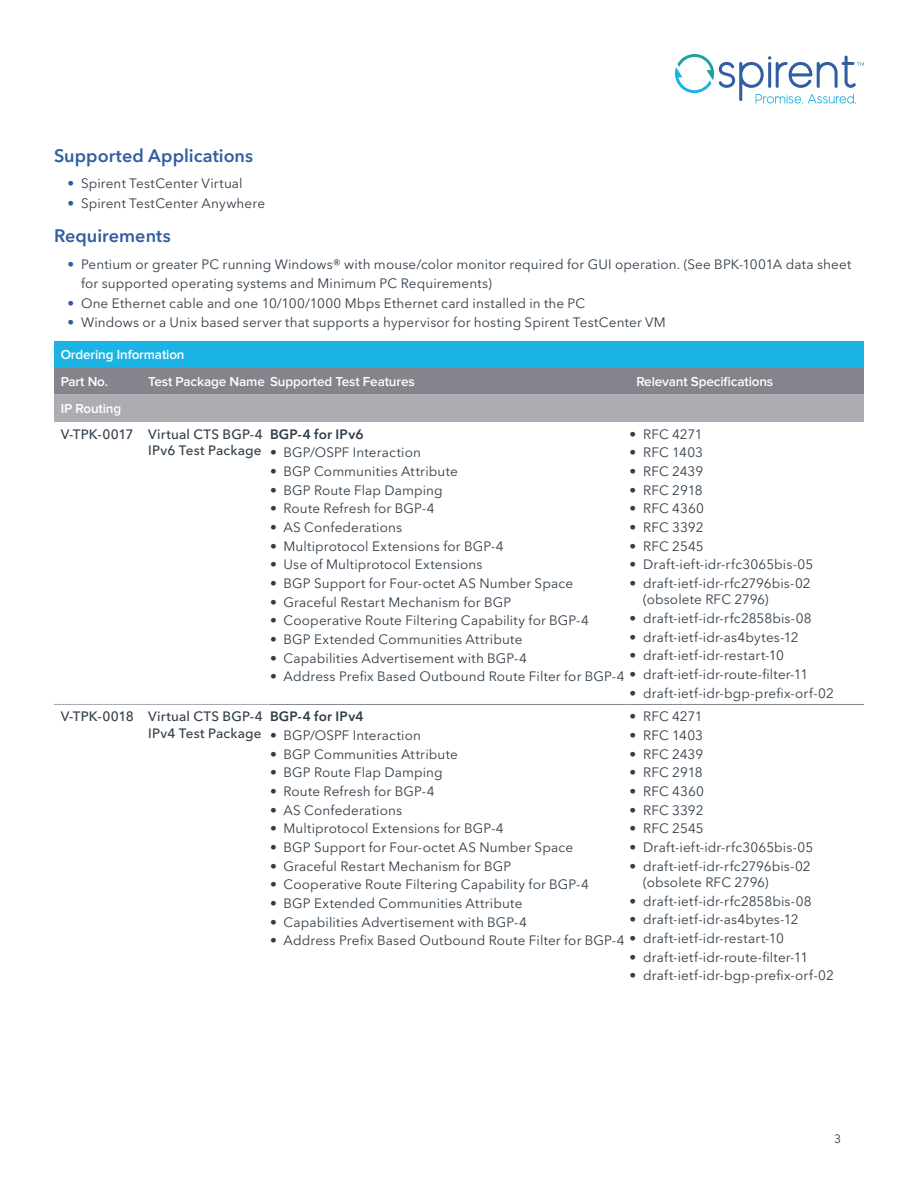
<style>
.page{position:relative;width:918px;height:1188px;background:#fff}
.page>*{position:absolute;margin:0;border:0;box-sizing:border-box;transform-origin:0 0}
.t1{font:600 18px "Avenir Next LT Pro";color:#315ea0}
.t2{font:13.5px/16.5px "Avenir Next LT Pro";letter-spacing:.01em;color:#303d48}
.t3{font:600 13.5px/27px "Proxima Nova";letter-spacing:-.01em;color:#fff}
.t4{font:500 13.5px/16.5px "Avenir Next LT Pro";letter-spacing:.015em;color:#303d48;text-align:right}
.t5{font:600 13.5px "Avenir Next LT Pro";letter-spacing:.015em;color:#303d48}
.t6{font:12px "Avenir Next LT Pro";color:#303d48}
.s1{font-weight:700;color:#315ea0}
</style>
<div class="page">
<svg style="left:675px;top:54px;width:189px;height:50px"></svg>
<div style="left:54px;top:341px;width:810px;height:27px;background:#1ab3e4"></div>
<div style="left:54px;top:368px;width:810px;height:27px;background:#83848c"></div>
<div style="left:54px;top:395px;width:810px;height:27px;background:#acacb2"></div>
<hr style="left:54px;top:704px;width:87px;height:1px;background:#a8a7ab">
<hr style="left:141px;top:704px;width:129px;height:1px;background:#a8a7ab">
<hr style="left:270px;top:704px;width:360px;height:1px;background:#83848c">
<hr style="left:630px;top:704px;width:234px;height:1px;background:#83848c">
<h1 class="t1" style="left:54px;top:145px;width:201px">Supported Applications</h1>
<p class="t2" style="left:68px;top:175px;width:177px"><span class="s1">•</span> Spirent TestCenter Virtual</p>
<p class="t2" style="left:68px;top:195px;width:199px"><span class="s1">•</span> Spirent TestCenter Anywhere</p>
<h1 class="t1" style="left:54px;top:225px;width:118px">Requirements</h1>
<p class="t2" style="left:81px;top:254px;width:772px;line-height:19.5px;text-indent:-14px"><span class="s1">•</span> Pentium or greater PC running Windows® with mouse/color monitor required for GUI operation. (See BPK-1001A data sheet for supported operating systems and Minimum PC Requirements)</p>
<p class="t2" style="left:68px;top:295px;width:519px"><span class="s1">•</span> One Ethernet cable and one 10/100/1000 Mbps Ethernet card installed in the PC</p>
<p class="t2" style="left:68px;top:314px;width:600px"><span class="s1">•</span> Windows or a Unix based server that supports a hypervisor for hosting Spirent TestCenter VM</p>
<p class="t3" style="left:61px;top:342px;width:125px">Ordering Information<br>Part No.</p>
<p class="t3" style="left:148px;top:369px;width:268px">Test Package Name Supported Test Features</p>
<p class="t3" style="left:636px;top:369px;width:138px">Relevant Specifications</p>
<p class="t3" style="left:61px;top:396px;width:62px">IP Routing</p>
<p class="t4" style="left:61px;top:426px;width:204px">V-TPK-0017 Virtual CTS BGP-4<br>IPv6 Test Package</p>
<p class="t5" style="left:270px;top:426px;width:95px">BGP-4 for IPv6</p>
<p class="t2" style="left:630px;top:426px;width:75px">• RFC 4271</p>
<p class="t2" style="left:630px;top:444px;width:75px">• RFC 1403</p>
<p class="t2" style="left:630px;top:463px;width:75px">• RFC 2439</p>
<p class="t2" style="left:630px;top:482px;width:75px">• RFC 2918</p>
<p class="t2" style="left:630px;top:500px;width:76px">• RFC 4360</p>
<p class="t2" style="left:630px;top:519px;width:75px">• RFC 3392</p>
<p class="t2" style="left:630px;top:538px;width:76px">• RFC 2545</p>
<p class="t2" style="left:630px;top:556px;width:185px">• Draft-ieft-idr-rfc3065bis-05</p>
<p class="t2" style="left:643px;top:575px;width:169px;text-indent:-14px">• draft-ietf-idr-rfc2796bis-02 (obsolete RFC 2796)</p>
<p class="t2" style="left:630px;top:610px;width:184px">• draft-ietf-idr-rfc2858bis-08</p>
<p class="t2" style="left:630px;top:629px;width:170px">• draft-ietf-idr-as4bytes-12</p>
<p class="t2" style="left:630px;top:647px;width:156px">• draft-ietf-idr-restart-10</p>
<p class="t2" style="left:630px;top:666px;width:180px">• draft-ietf-idr-route-filter-11</p>
<p class="t2" style="left:630px;top:685px;width:206px">• draft-ietf-idr-bgp-prefix-orf-02</p>
<p class="t2" style="left:270px;top:444px;width:152px">• BGP/OSPF Interaction</p>
<p class="t2" style="left:270px;top:463px;width:189px">• BGP Communities Attribute</p>
<p class="t2" style="left:270px;top:482px;width:174px">• BGP Route Flap Damping</p>
<p class="t2" style="left:270px;top:500px;width:166px">• Route Refresh for BGP-4</p>
<p class="t2" style="left:270px;top:519px;width:134px">• AS Confederations</p>
<p class="t2" style="left:270px;top:538px;width:235px">• Multiprotocol Extensions for BGP-4</p>
<p class="t2" style="left:270px;top:556px;width:214px">• Use of Multiprotocol Extensions</p>
<p class="t2" style="left:270px;top:575px;width:305px">• BGP Support for Four-octet AS Number Space</p>
<p class="t2" style="left:270px;top:594px;width:243px">• Graceful Restart Mechanism for BGP</p>
<p class="t2" style="left:270px;top:612px;width:321px">• Cooperative Route Filtering Capability for BGP-4</p>
<p class="t2" style="left:270px;top:631px;width:254px">• BGP Extended Communities Attribute</p>
<p class="t2" style="left:270px;top:650px;width:259px">• Capabilities Advertisement with BGP-4</p>
<p class="t2" style="left:270px;top:668px;width:356px">• Address Prefix Based Outbound Route Filter for BGP-4</p>
<p class="t4" style="left:61px;top:708px;width:204px">V-TPK-0018 Virtual CTS BGP-4<br>IPv4 Test Package</p>
<p class="t5" style="left:270px;top:708px;width:95px">BGP-4 for IPv4</p>
<p class="t2" style="left:630px;top:708px;width:75px">• RFC 4271</p>
<p class="t2" style="left:630px;top:727px;width:75px">• RFC 1403</p>
<p class="t2" style="left:630px;top:746px;width:75px">• RFC 2439</p>
<p class="t2" style="left:630px;top:764px;width:75px">• RFC 2918</p>
<p class="t2" style="left:630px;top:783px;width:76px">• RFC 4360</p>
<p class="t2" style="left:630px;top:802px;width:75px">• RFC 3392</p>
<p class="t2" style="left:630px;top:820px;width:76px">• RFC 2545</p>
<p class="t2" style="left:630px;top:839px;width:185px">• Draft-ieft-idr-rfc3065bis-05</p>
<p class="t2" style="left:643px;top:858px;width:169px;text-indent:-14px">• draft-ietf-idr-rfc2796bis-02 (obsolete RFC 2796)</p>
<p class="t2" style="left:630px;top:893px;width:184px">• draft-ietf-idr-rfc2858bis-08</p>
<p class="t2" style="left:630px;top:911px;width:170px">• draft-ietf-idr-as4bytes-12</p>
<p class="t2" style="left:630px;top:930px;width:156px">• draft-ietf-idr-restart-10</p>
<p class="t2" style="left:630px;top:949px;width:180px">• draft-ietf-idr-route-filter-11</p>
<p class="t2" style="left:630px;top:967px;width:206px">• draft-ietf-idr-bgp-prefix-orf-02</p>
<p class="t2" style="left:270px;top:727px;width:152px">• BGP/OSPF Interaction</p>
<p class="t2" style="left:270px;top:746px;width:189px">• BGP Communities Attribute</p>
<p class="t2" style="left:270px;top:764px;width:174px">• BGP Route Flap Damping</p>
<p class="t2" style="left:270px;top:783px;width:166px">• Route Refresh for BGP-4</p>
<p class="t2" style="left:270px;top:802px;width:134px">• AS Confederations</p>
<p class="t2" style="left:270px;top:820px;width:235px">• Multiprotocol Extensions for BGP-4</p>
<p class="t2" style="left:270px;top:839px;width:305px">• BGP Support for Four-octet AS Number Space</p>
<p class="t2" style="left:270px;top:858px;width:243px">• Graceful Restart Mechanism for BGP</p>
<p class="t2" style="left:270px;top:876px;width:321px">• Cooperative Route Filtering Capability for BGP-4</p>
<p class="t2" style="left:270px;top:895px;width:254px">• BGP Extended Communities Attribute</p>
<p class="t2" style="left:270px;top:914px;width:259px">• Capabilities Advertisement with BGP-4</p>
<p class="t2" style="left:270px;top:932px;width:356px">• Address Prefix Based Outbound Route Filter for BGP-4</p>
<p class="t6" style="left:834px;top:1132px;width:8px">3</p>
</div>
